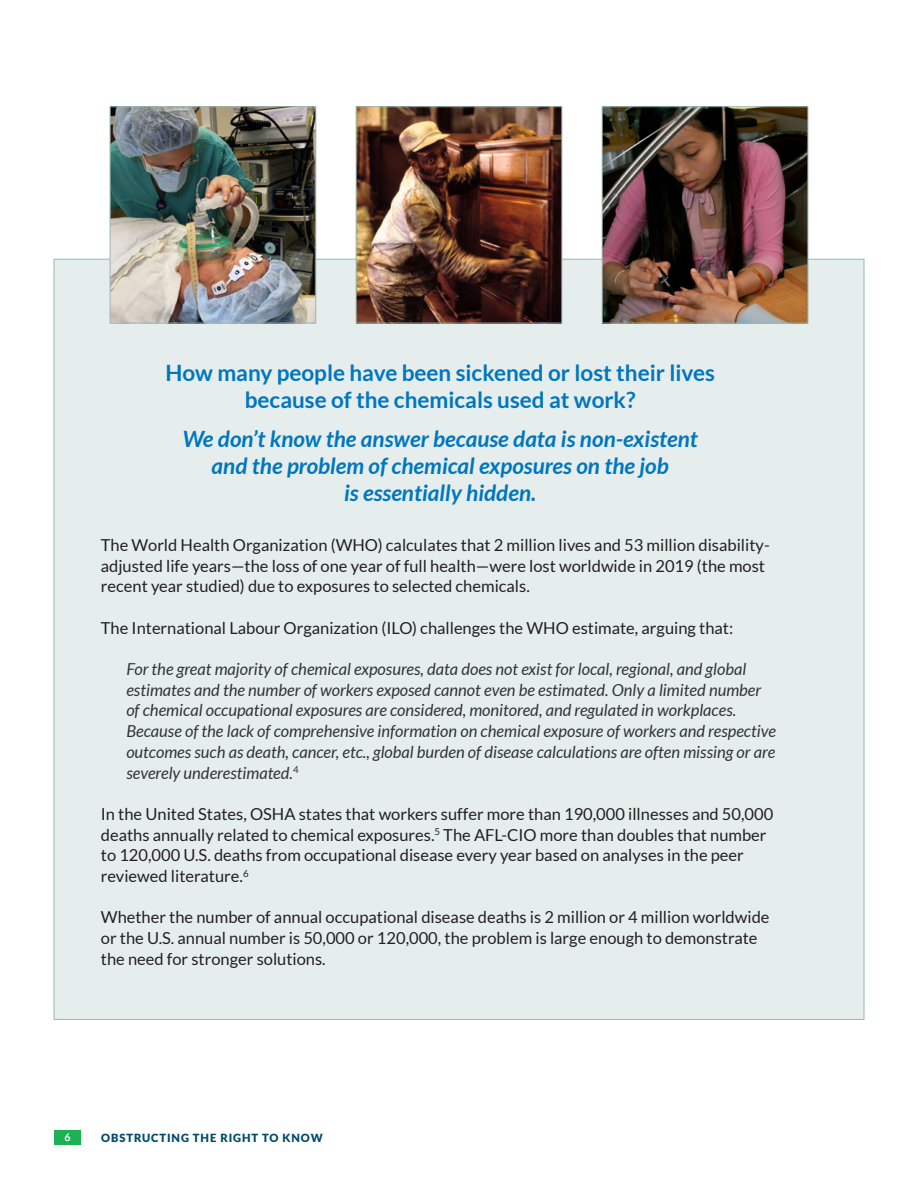
<style>
.page{position:relative;width:918px;height:1188px;background:#fff}
.page>*{position:absolute;margin:0;border:0;box-sizing:border-box;transform-origin:0 0}
.Body_Text{font:italic 700 22.5px/27px "Lato";color:#0076be;text-align:center}
.Body_Text-2{font:700 22.5px/27px "Lato";color:#0076be;text-align:center}
.Body_Text-3{font:16.5px/20.7px "Lato";color:#231f20}
.Quote_Indented{font:italic 16.5px/20.7px "Lato";color:#333}
.t1{font:900 11.25px "Lato";letter-spacing:.08em;color:#004b6c}
.t2{font:700 10.5px "Lato";color:#fff}
</style>
<div class="page">
<div style="left:54px;top:259px;width:810px;height:760px;background:#e6eeed"></div>
<img style="left:112px;top:108px;width:202px;height:213px">
<div style="left:110px;top:106px;width:206px;height:217px;border:1px solid #9bb7b3"></div>
<img style="left:358px;top:108px;width:202px;height:213px">
<div style="left:356px;top:106px;width:206px;height:217px;border:1px solid #9bb7b3"></div>
<img style="left:604px;top:108px;width:202px;height:213px">
<div style="left:602px;top:106px;width:206px;height:217px;border:1px solid #9bb7b3"></div>
<div style="left:54px;top:1130px;width:27px;height:15px;background:#1db156"></div>
<p class="Body_Text-2" style="left:165px;top:359px;width:551px">How many people have been sickened or lost their lives because of the chemicals used at work?</p>
<p class="Body_Text" style="left:183px;top:426px;width:517px">We don’t know the answer because data is non-existent and the problem of chemical exposures on the job<br>is essentially hidden.</p>
<p class="Body_Text-3" style="left:101px;top:534px;width:670px">The World Health Organization (WHO) calculates that 2 million lives and 53 million disability&shy;adjusted life years—the loss of one year of full health—were lost worldwide in 2019 (the most recent year studied) due to exposures to selected chemicals.</p>
<p class="Body_Text-3" style="left:101px;top:617px;width:634px">The International Labour Organization (ILO) challenges the WHO estimate, arguing that:</p>
<p class="Quote_Indented" style="left:126px;top:659px;width:651px">For the great majority of chemical exposures, data does not exist for local, regional, and global estimates and the number of workers exposed cannot even be estimated. Only a limited number of chemical occupational exposures are considered, monitored, and regulated in workplaces.<br>Because of the lack of comprehensive information on chemical exposure of workers and respective outcomes such as death, cancer, etc., global burden of disease calculations are often missing or are severely underestimated.<sup>4</sup></p>
<p class="Body_Text-3" style="left:101px;top:803px;width:674px">In the United States, OSHA states that workers suffer more than 190,000 illnesses and 50,000 deaths annually related to chemical exposures.<sup>5</sup> The AFL-CIO more than doubles that number to 120,000 U.S. deaths from occupational disease every year based on analyses in the peer reviewed literature.<sup>6</sup></p>
<p class="Body_Text-3" style="left:101px;top:907px;width:670px">Whether the number of annual occupational disease deaths is 2 million or 4 million worldwide or the U.S. annual number is 50,000 or 120,000, the problem is large enough to demonstrate the need for stronger solutions.</p>
<p class="t2" style="left:64px;top:1131px;width:8px">6</p>
<p class="t1" style="left:101px;top:1131px;width:223px">OBSTRUCTING THE RIGHT TO KNOW</p>
</div>
